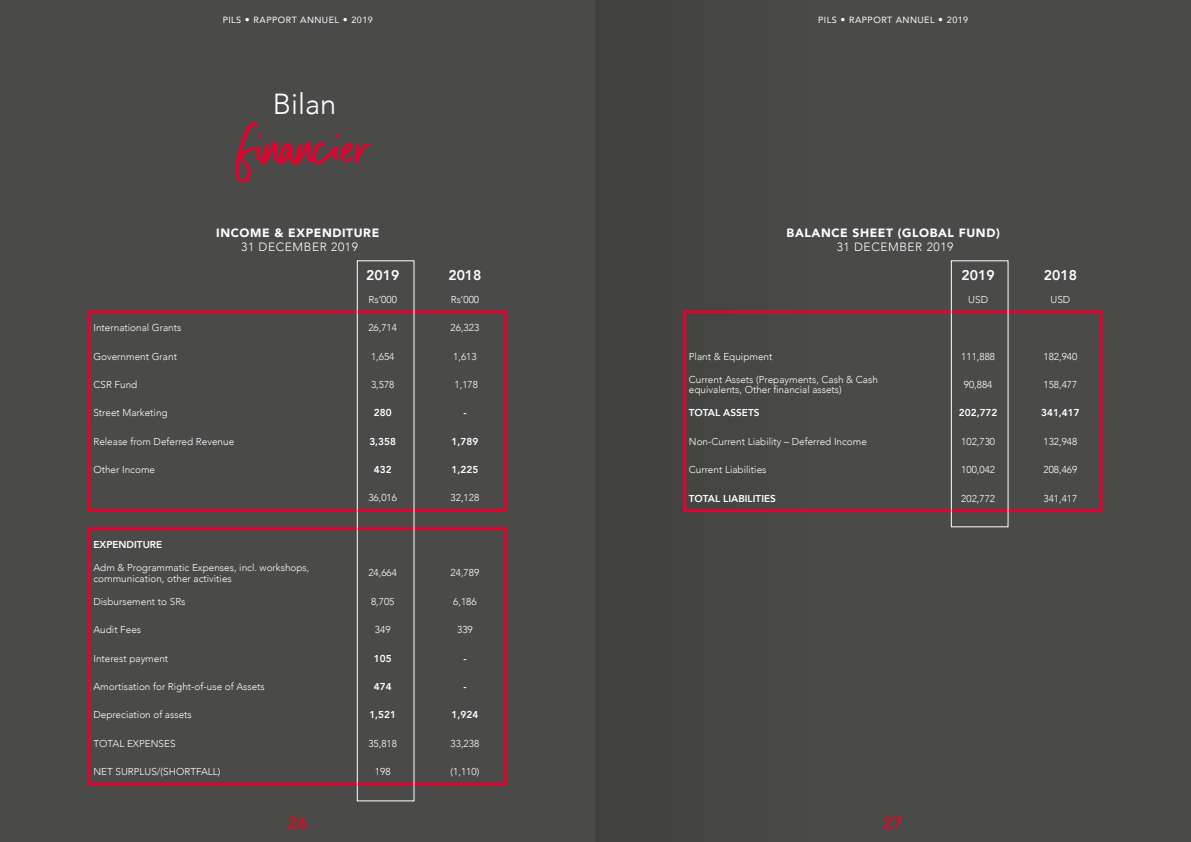
<style>
.page{position:relative;width:1191px;height:842px;background:#4a4a49}
.page>*{position:absolute;margin:0;border:0;box-sizing:border-box;transform-origin:0 0}
.t1{font:100px "Backlash Script Script";color:#e4032e}
.t2{font:300 29px "Avenir";color:#fff}
.t3{font:800 17px "Avenir";color:#d80f25}
.t4{font:800 14px "Avenir";color:#fff}
.t5{font:900 12px "Avenir";letter-spacing:.05em;color:#fff}
.t6{font:300 12px "Avenir";letter-spacing:.05em;color:#fff}
.t7{font:300 10px/10.6px "Avenir";color:#fff}
.t8{font:800 10px "Avenir";color:#fff}
.t9{font:9px "Avenir";letter-spacing:.05em;color:#fff}
.s1{font-family:"Futura";font-weight:300}
</style>
<div class="page">
<hr style="left:88px;top:313px;width:3px;height:27px;background:#e4032e">
<hr style="left:504px;top:313px;width:3px;height:27px;background:#e4032e">
<hr style="left:88px;top:340px;width:3px;height:29px;background:#e4032e">
<hr style="left:504px;top:340px;width:3px;height:29px;background:#e4032e">
<hr style="left:88px;top:369px;width:3px;height:28px;background:#e4032e">
<hr style="left:504px;top:369px;width:3px;height:28px;background:#e4032e">
<hr style="left:88px;top:397px;width:3px;height:28px;background:#e4032e">
<hr style="left:504px;top:397px;width:3px;height:28px;background:#e4032e">
<hr style="left:88px;top:425px;width:3px;height:29px;background:#e4032e">
<hr style="left:504px;top:425px;width:3px;height:29px;background:#e4032e">
<hr style="left:88px;top:454px;width:3px;height:28px;background:#e4032e">
<hr style="left:504px;top:454px;width:3px;height:28px;background:#e4032e">
<hr style="left:88px;top:482px;width:3px;height:27px;background:#e4032e">
<hr style="left:504px;top:482px;width:3px;height:27px;background:#e4032e">
<hr style="left:88px;top:509px;width:253px;height:3px;background:#e4032e">
<hr style="left:341px;top:509px;width:83px;height:3px;background:#e4032e">
<hr style="left:424px;top:509px;width:83px;height:3px;background:#e4032e">
<hr style="left:88px;top:310px;width:253px;height:3px;background:#e4032e">
<hr style="left:341px;top:310px;width:83px;height:3px;background:#e4032e">
<hr style="left:424px;top:310px;width:83px;height:3px;background:#e4032e">
<hr style="left:1100px;top:313px;width:3px;height:27px;background:#e4032e">
<hr style="left:1100px;top:340px;width:3px;height:29px;background:#e4032e">
<hr style="left:1100px;top:369px;width:3px;height:28px;background:#e4032e">
<hr style="left:1100px;top:397px;width:3px;height:29px;background:#e4032e">
<hr style="left:1100px;top:426px;width:3px;height:28px;background:#e4032e">
<hr style="left:1100px;top:454px;width:3px;height:28px;background:#e4032e">
<hr style="left:1100px;top:482px;width:3px;height:27px;background:#e4032e">
<hr style="left:683px;top:509px;width:254px;height:3px;background:#e4032e">
<hr style="left:937px;top:509px;width:82px;height:3px;background:#e4032e">
<hr style="left:1019px;top:509px;width:84px;height:3px;background:#e4032e">
<hr style="left:683px;top:310px;width:254px;height:3px;background:#e4032e">
<hr style="left:937px;top:310px;width:82px;height:3px;background:#e4032e">
<hr style="left:1019px;top:310px;width:84px;height:3px;background:#e4032e">
<hr style="left:683px;top:313px;width:3px;height:27px;background:#e4032e">
<hr style="left:683px;top:340px;width:3px;height:29px;background:#e4032e">
<hr style="left:683px;top:369px;width:3px;height:28px;background:#e4032e">
<hr style="left:683px;top:397px;width:3px;height:29px;background:#e4032e">
<hr style="left:683px;top:426px;width:3px;height:28px;background:#e4032e">
<hr style="left:683px;top:454px;width:3px;height:28px;background:#e4032e">
<hr style="left:683px;top:482px;width:3px;height:27px;background:#e4032e">
<hr style="left:88px;top:530px;width:3px;height:27px;background:#e4032e">
<hr style="left:504px;top:530px;width:3px;height:27px;background:#e4032e">
<hr style="left:88px;top:557px;width:3px;height:29px;background:#e4032e">
<hr style="left:504px;top:557px;width:3px;height:29px;background:#e4032e">
<hr style="left:88px;top:586px;width:3px;height:28px;background:#e4032e">
<hr style="left:504px;top:586px;width:3px;height:28px;background:#e4032e">
<hr style="left:88px;top:614px;width:3px;height:28px;background:#e4032e">
<hr style="left:504px;top:614px;width:3px;height:28px;background:#e4032e">
<hr style="left:88px;top:642px;width:3px;height:29px;background:#e4032e">
<hr style="left:504px;top:642px;width:3px;height:29px;background:#e4032e">
<hr style="left:88px;top:671px;width:3px;height:28px;background:#e4032e">
<hr style="left:504px;top:671px;width:3px;height:28px;background:#e4032e">
<hr style="left:88px;top:699px;width:3px;height:28px;background:#e4032e">
<hr style="left:504px;top:699px;width:3px;height:28px;background:#e4032e">
<hr style="left:88px;top:727px;width:3px;height:29px;background:#e4032e">
<hr style="left:504px;top:727px;width:3px;height:29px;background:#e4032e">
<hr style="left:88px;top:756px;width:3px;height:27px;background:#e4032e">
<hr style="left:504px;top:756px;width:3px;height:27px;background:#e4032e">
<hr style="left:88px;top:527px;width:253px;height:3px;background:#e4032e">
<hr style="left:341px;top:527px;width:83px;height:3px;background:#e4032e">
<hr style="left:424px;top:527px;width:83px;height:3px;background:#e4032e">
<hr style="left:88px;top:783px;width:253px;height:3px;background:#e4032e">
<hr style="left:341px;top:783px;width:83px;height:3px;background:#e4032e">
<hr style="left:424px;top:783px;width:83px;height:3px;background:#e4032e">
<div style="left:357px;top:260px;width:57px;height:541px;border:1px solid #fff"></div>
<div style="left:950px;top:260px;width:58px;height:267px;border:1px solid #fff"></div>
<p class="t9" style="left:223px;top:13px;width:152px">PILS <span class="s1">•</span> RAPPORT ANNUEL <span class="s1">•</span> 2019</p>
<p class="t9" style="left:818px;top:13px;width:152px">PILS <span class="s1">•</span> RAPPORT ANNUEL <span class="s1">•</span> 2019</p>
<h2 class="t2" style="left:273px;top:87px;width:65px">Bilan</h2>
<h1 class="t1" style="left:240px;top:98px;width:131px">financier</h1>
<p class="t5" style="left:216px;top:222px;width:164px">INCOME &amp; EXPENDITURE</p>
<p class="t6" style="left:241px;top:239px;width:118px">31 DECEMBER 2019</p>
<h3 class="t4" style="left:366px;top:264px;width:35px">2019</h3>
<h3 class="t4" style="left:448px;top:264px;width:35px">2018</h3>
<p class="t7" style="left:368px;top:294px;width:30px">Rs’000</p>
<p class="t7" style="left:451px;top:294px;width:30px">Rs’000</p>
<p class="t7" style="left:93px;top:322px;width:90px">International Grants</p>
<p class="t7" style="left:368px;top:322px;width:30px">26,714</p>
<p class="t7" style="left:450px;top:322px;width:30px">26,323</p>
<p class="t7" style="left:93px;top:351px;width:85px">Government Grant</p>
<p class="t7" style="left:371px;top:351px;width:25px">1,654</p>
<p class="t7" style="left:453px;top:351px;width:25px">1,613</p>
<p class="t7" style="left:93px;top:379px;width:45px">CSR Fund</p>
<p class="t7" style="left:371px;top:379px;width:25px">3,578</p>
<p class="t7" style="left:454px;top:379px;width:25px">1,178</p>
<p class="t7" style="left:93px;top:407px;width:76px">Street Marketing</p>
<p class="t8" style="left:374px;top:405px;width:19px">280</p>
<p class="t8" style="left:463px;top:405px;width:5px">-</p>
<p class="t7" style="left:93px;top:436px;width:142px">Release from Deferred Revenue</p>
<p class="t8" style="left:369px;top:433px;width:28px">3,358</p>
<p class="t8" style="left:451px;top:433px;width:28px">1,789</p>
<p class="t7" style="left:93px;top:464px;width:63px">Other Income</p>
<p class="t8" style="left:374px;top:462px;width:19px">432</p>
<p class="t8" style="left:451px;top:462px;width:28px">1,225</p>
<p class="t7" style="left:368px;top:492px;width:30px">36,016</p>
<p class="t7" style="left:450px;top:492px;width:30px">32,128</p>
<p class="t8" style="left:93px;top:537px;width:70px">EXPENDITURE</p>
<p class="t7" style="left:93px;top:562px;width:218px">Adm &amp; Programmatic Expenses, incl. workshops, communication, other activities</p>
<p class="t7" style="left:368px;top:568px;width:30px">24,664</p>
<p class="t7" style="left:450px;top:568px;width:30px">24,789</p>
<p class="t7" style="left:93px;top:596px;width:94px">Disbursement to SRs</p>
<p class="t7" style="left:371px;top:596px;width:25px">8,705</p>
<p class="t7" style="left:453px;top:596px;width:25px">6,186</p>
<p class="t7" style="left:93px;top:624px;width:49px">Audit Fees</p>
<p class="t7" style="left:375px;top:624px;width:17px">349</p>
<p class="t7" style="left:457px;top:624px;width:17px">339</p>
<p class="t7" style="left:93px;top:653px;width:76px">Interest payment</p>
<p class="t8" style="left:374px;top:650px;width:19px">105</p>
<p class="t8" style="left:463px;top:650px;width:5px">-</p>
<p class="t7" style="left:93px;top:681px;width:173px">Amortisation for Right-of-use of Assets</p>
<p class="t8" style="left:374px;top:679px;width:19px">474</p>
<p class="t8" style="left:463px;top:679px;width:5px">-</p>
<p class="t7" style="left:93px;top:710px;width:100px">Depreciation of assets</p>
<p class="t8" style="left:369px;top:707px;width:28px">1,521</p>
<p class="t8" style="left:451px;top:707px;width:28px">1,924</p>
<p class="t7" style="left:93px;top:738px;width:84px">TOTAL EXPENSES</p>
<p class="t7" style="left:368px;top:738px;width:30px">35,818</p>
<p class="t7" style="left:450px;top:738px;width:30px">33,238</p>
<p class="t7" style="left:93px;top:766px;width:129px">NET SURPLUS/(SHORTFALL)</p>
<p class="t7" style="left:375px;top:766px;width:17px">198</p>
<p class="t7" style="left:450px;top:766px;width:30px">(1,110)</p>
<p class="t5" style="left:786px;top:222px;width:215px">BALANCE SHEET (GLOBAL FUND)</p>
<p class="t6" style="left:836px;top:239px;width:118px">31 DECEMBER 2019</p>
<h3 class="t4" style="left:961px;top:264px;width:35px">2019</h3>
<h3 class="t4" style="left:1043px;top:264px;width:35px">2018</h3>
<p class="t7" style="left:968px;top:294px;width:21px">USD</p>
<p class="t7" style="left:1050px;top:294px;width:21px">USD</p>
<p class="t7" style="left:689px;top:351px;width:85px">Plant &amp; Equipment</p>
<p class="t7" style="left:961px;top:351px;width:35px">111,888</p>
<p class="t7" style="left:1043px;top:351px;width:35px">182,940</p>
<p class="t7" style="left:689px;top:374px;width:190px">Current Assets (Prepayments, Cash &amp; Cash equivalents, Other financial assets)</p>
<p class="t7" style="left:964px;top:379px;width:30px">90,884</p>
<p class="t7" style="left:1043px;top:379px;width:35px">158,477</p>
<p class="t8" style="left:689px;top:405px;width:72px">TOTAL ASSETS</p>
<p class="t8" style="left:959px;top:405px;width:40px">202,772</p>
<p class="t8" style="left:1041px;top:405px;width:40px">341,417</p>
<p class="t7" style="left:689px;top:436px;width:180px">Non-Current Liability – Deferred Income</p>
<p class="t7" style="left:961px;top:436px;width:35px">102,730</p>
<p class="t7" style="left:1043px;top:436px;width:35px">132,948</p>
<p class="t7" style="left:689px;top:464px;width:79px">Current Liabilities</p>
<p class="t7" style="left:961px;top:464px;width:35px">100,042</p>
<p class="t7" style="left:1043px;top:464px;width:35px">208,469</p>
<p class="t8" style="left:689px;top:490px;width:89px">TOTAL LIABILITIES</p>
<p class="t7" style="left:961px;top:493px;width:35px">202,772</p>
<p class="t7" style="left:1043px;top:493px;width:35px">341,417</p>
<h3 class="t3" style="left:288px;top:809px;width:22px">26</h3>
<h3 class="t3" style="left:883px;top:809px;width:22px">27</h3>
</div>
